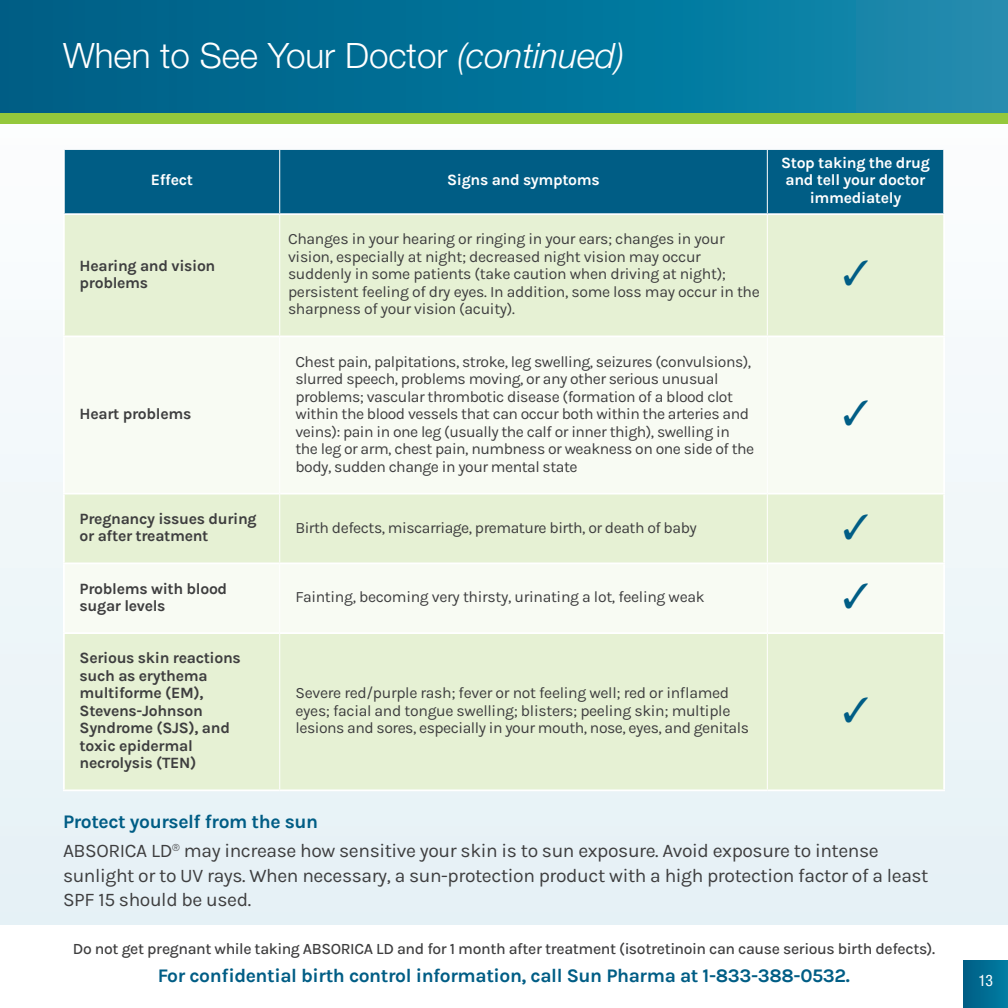
<style>
.page{position:relative;width:1008px;height:1008px;background:#fff}
.page>*{position:absolute;margin:0;border:0;box-sizing:border-box;transform-origin:0 0}
.SH1{font:300 35px "Helvetica Neue LT Std";color:#fff}
.Body{font:19.25px/24.5px "Karla";letter-spacing:-.02em;color:#3e3e3f}
.SH_3{font:700 19.25px "Karla";letter-spacing:-.02em;color:#005d85}
.Table_Body{font:15.75px/17.5px "Karla";letter-spacing:-.03em;color:#3e3e3f}
.Table_Body_2{font:700 15.75px/17.5px "Karla";letter-spacing:-.02em;color:#3e3e3f}
.t1{font:500 15.75px "Karla";letter-spacing:-.025em;color:#3e3e3f}
.Table_Head{font:700 15.75px/17.5px "Karla";letter-spacing:-.02em;color:#fff;text-align:center}
.t2{font:condensed 15.75px "Helvetica Neue LT Std";color:#fff}
.s1{font-style:italic}
</style>
<div class="page">
<div style="left:0;top:48px;width:1008px;height:877px;background:linear-gradient(to bottom,#feffff,#e5f1f6)"></div>
<svg style="left:0;top:0;width:1008px;height:113px;background:#057398"></svg>
<div style="left:0;top:113px;width:1008px;height:10px;background:#94c83c"></div>
<div style="left:963px;top:961px;width:45px;height:47px;background:linear-gradient(to right,#005d84,#017ea3)"></div>
<div style="left:65px;top:150px;width:878px;height:63px;background:#005d85"></div>
<div style="left:65px;top:215px;width:878px;height:574px;background:#e6f1d4"></div>
<svg style="left:65px;top:337px;width:878px;height:295px;fill:#f8fbf3"></svg>
<hr style="left:63px;top:493px;width:216px;height:2px;background:#fff">
<hr style="left:280px;top:493px;width:487px;height:2px;background:#fff">
<hr style="left:768px;top:493px;width:177px;height:2px;background:#fff">
<hr style="left:279px;top:150px;width:1px;height:63px;background:#fff">
<hr style="left:767px;top:150px;width:1px;height:63px;background:#fff">
<hr style="left:279px;top:215px;width:1px;height:121px;background:#fff">
<hr style="left:767px;top:215px;width:1px;height:121px;background:#fff">
<hr style="left:279px;top:337px;width:1px;height:157px;background:#fff">
<hr style="left:767px;top:337px;width:1px;height:157px;background:#fff">
<hr style="left:279px;top:494px;width:1px;height:69px;background:#fff">
<hr style="left:767px;top:494px;width:1px;height:69px;background:#fff">
<hr style="left:279px;top:564px;width:1px;height:68px;background:#fff">
<hr style="left:767px;top:564px;width:1px;height:68px;background:#fff">
<hr style="left:279px;top:634px;width:1px;height:155px;background:#fff">
<hr style="left:767px;top:634px;width:1px;height:155px;background:#fff">
<hr style="left:63px;top:336px;width:217px;height:1px;background:#fff">
<hr style="left:280px;top:336px;width:487px;height:1px;background:#fff">
<hr style="left:767px;top:336px;width:178px;height:1px;background:#fff">
<hr style="left:63px;top:563px;width:217px;height:1px;background:#fff">
<hr style="left:280px;top:563px;width:487px;height:1px;background:#fff">
<hr style="left:767px;top:563px;width:178px;height:1px;background:#fff">
<hr style="left:63px;top:632px;width:217px;height:2px;background:#fff">
<hr style="left:280px;top:632px;width:487px;height:2px;background:#fff">
<hr style="left:767px;top:632px;width:178px;height:2px;background:#fff">
<hr style="left:63px;top:789px;width:217px;height:2px;background:#fff">
<hr style="left:280px;top:789px;width:487px;height:2px;background:#fff">
<hr style="left:767px;top:789px;width:178px;height:2px;background:#fff">
<hr style="left:63px;top:150px;width:2px;height:63px;background:#fff">
<hr style="left:943px;top:150px;width:2px;height:63px;background:#fff">
<hr style="left:63px;top:215px;width:2px;height:121px;background:#fff">
<hr style="left:943px;top:215px;width:2px;height:121px;background:#fff">
<hr style="left:63px;top:337px;width:2px;height:156px;background:#fff">
<hr style="left:943px;top:337px;width:2px;height:156px;background:#fff">
<hr style="left:63px;top:495px;width:2px;height:68px;background:#fff">
<hr style="left:943px;top:495px;width:2px;height:68px;background:#fff">
<hr style="left:63px;top:564px;width:2px;height:68px;background:#fff">
<hr style="left:943px;top:564px;width:2px;height:68px;background:#fff">
<hr style="left:63px;top:634px;width:2px;height:155px;background:#fff">
<hr style="left:943px;top:634px;width:2px;height:155px;background:#fff">
<hr style="left:63px;top:213px;width:217px;height:2px;background:#fff">
<hr style="left:280px;top:213px;width:487px;height:2px;background:#fff">
<hr style="left:767px;top:213px;width:178px;height:2px;background:#fff">
<svg style="left:844px;top:260px;width:24px;height:26px"></svg>
<svg style="left:844px;top:400px;width:24px;height:25px"></svg>
<svg style="left:844px;top:514px;width:24px;height:25px"></svg>
<svg style="left:844px;top:583px;width:24px;height:26px"></svg>
<svg style="left:844px;top:697px;width:24px;height:25px"></svg>
<p class="SH1" style="left:63px;top:35px;width:563px">When to See Your Doctor <span class="s1">(continued)</span></p>
<p class="Table_Head" style="left:151px;top:171px;width:44px">Effect</p>
<p class="Table_Head" style="left:447px;top:171px;width:154px">Signs and symptoms</p>
<p class="Table_Body_2" style="left:80px;top:256px;width:137px">Hearing and vision problems</p>
<p class="Table_Body_2" style="left:80px;top:404px;width:113px">Heart problems</p>
<p class="Table_Body" style="left:288px;top:230px;width:473px">Changes in your hearing or ringing in your ears; changes in your vision, especially at night; decreased night vision may occur suddenly in some patients (take caution when driving at night); persistent feeling of dry eyes. In addition, some loss may occur in the sharpness of your vision (acuity).</p>
<p class="Table_Body" style="left:295px;top:352px;width:460px">Chest pain, palpitations, stroke, leg swelling, seizures (convulsions), slurred speech, problems moving, or any other serious unusual problems; vascular thrombotic disease (formation of a blood clot within the blood vessels that can occur both within the arteries and veins): pain in one leg (usually the calf or inner thigh), swelling in the leg or arm, chest pain, numbness or weakness on one side of the body, sudden change in your mental state</p>
<p class="Table_Body_2" style="left:80px;top:509px;width:179px">Pregnancy issues during or after treatment</p>
<p class="Table_Body" style="left:295px;top:518px;width:403px">Birth defects, miscarriage, premature birth, or death of baby</p>
<p class="Table_Body_2" style="left:80px;top:579px;width:149px">Problems with blood sugar levels</p>
<p class="Table_Body" style="left:295px;top:588px;width:411px">Fainting, becoming very thirsty, urinating a lot, feeling weak</p>
<p class="Table_Body_2" style="left:80px;top:649px;width:163px">Serious skin reactions such as erythema multiforme (EM),<br>Stevens-Johnson<br>Syndrome (SJS), and toxic epidermal necrolysis (TEN)</p>
<p class="Table_Body" style="left:295px;top:684px;width:455px">Severe red/purple rash; fever or not feeling well; red or inflamed eyes; facial and tongue swelling; blisters; peeling skin; multiple lesions and sores, especially in your mouth, nose, eyes, and genitals</p>
<p class="Table_Head" style="left:781px;top:153px;width:150px">Stop taking the drug and tell your doctor immediately</p>
<p class="SH_3" style="left:63px;top:809px;width:257px">Protect yourself from the sun</p>
<p class="Body" style="left:63px;top:838px;width:867px">ABSORICA LD<sup>®</sup> may increase how sensitive your skin is to sun exposure. Avoid exposure to intense sunlight or to UV rays. When necessary, a sun-protection product with a high protection factor of a least<br>SPF 15 should be used.</p>
<p class="t1" style="left:73px;top:938px;width:864px">Do not get pregnant while taking ABSORICA LD and for 1 month after treatment (isotretinoin can cause serious birth defects).</p>
<p class="SH_3" style="left:158px;top:963px;width:694px">For confidential birth control information, call Sun Pharma at 1-833-388-0532.</p>
<p class="t2" style="left:978px;top:971px;width:16px">13</p>
</div>
